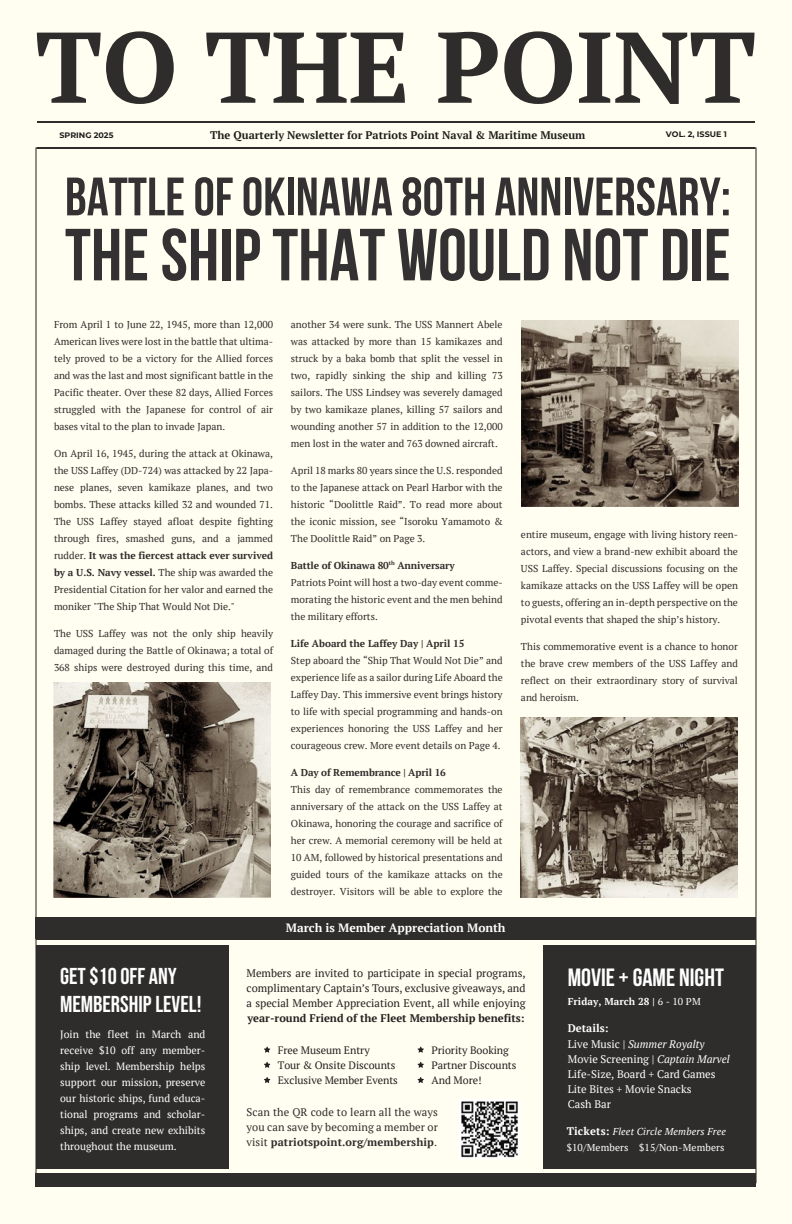
<style>
.page{position:relative;width:792px;height:1224px;background:#fffef0}
.page>*{position:absolute;margin:0;border:0;box-sizing:border-box;transform-origin:0 0}
.t1{font:700 100.2px "PT Serif";color:#2e2d2c}
.t2{font:700 73.6px "Bebas Neue";color:#333132}
.t3{font:700 54px "Bebas Neue";letter-spacing:.005em;color:#333132}
.t4{font:700 25px "Bebas Neue";color:#fff}
.t5{font:23px/27.6px "Bebas Neue";color:#fff}
.t6{font:700 12px "PT Serif";color:#fff}
.t7{font:11px/15px "PT Serif";color:#231f20;text-align:justify}
.t8{font:11px/15px "PT Serif";letter-spacing:.01em;color:#2e2d2c;text-align:justify}
.t9{font:11px/15px "PT Serif";color:#fff}
.t10{font:700 11px "PT Serif";color:#1d1d1b}
.t11{font:700 11px "PT Serif";color:#231f20}
.t12{font:italic 11px/16px "PT Serif";color:#fff}
.t13{font:10.7px/15px "PT Serif";letter-spacing:-.005em;color:#231f20}
.t14{font:10.5px/16px "PT Serif";color:#fff;text-align:justify}
.t15{font:10px/17px "PT Serif";color:#2e2d2c;text-align:justify}
.t16{font:10px/16px "PT Serif";letter-spacing:.015em;color:#fff}
.t17{font:700 10px "PT Serif";color:#2e2d2c}
.t18{font:700 10px "PT Serif";letter-spacing:.01em;color:#fff}
.t19{font:700 8px "Montserrat";color:#1d1d1b}
.s1{font-weight:700}
.s2{font-weight:400}
.s3{font-weight:700;font-style:normal}
.s4{font-style:normal}
.s5{font-style:italic}
.s6{font-weight:700;font-size:11px}
</style>
<div class="page">
<hr style="left:37px;top:121px;width:718px;height:2px;background:#2e2d2c">
<hr style="left:37px;top:147px;width:718px;height:2px;background:#2e2d2c">
<div style="left:36px;top:1174px;width:720px;height:13px;background:#2e2d2c"></div>
<div style="left:36px;top:945px;width:192px;height:223px;background:#2e2d2c"></div>
<svg style="left:264px;top:1047px;width:6px;height:6px"></svg>
<svg style="left:264px;top:1062px;width:6px;height:6px"></svg>
<svg style="left:264px;top:1077px;width:6px;height:6px"></svg>
<svg style="left:417px;top:1047px;width:7px;height:6px"></svg>
<svg style="left:417px;top:1062px;width:7px;height:6px"></svg>
<svg style="left:417px;top:1077px;width:7px;height:6px"></svg>
<hr style="left:36px;top:938px;width:720px;height:2px;background:#2e2d2c">
<div style="left:544px;top:945px;width:212px;height:224px;background:#2e2d2c"></div>
<div style="left:36px;top:918px;width:720px;height:21px;background:#2e2d2c"></div>
<img style="left:521px;top:320px;width:218px;height:186px">
<img style="left:459px;top:1099px;width:60px;height:60px">
<img style="left:54px;top:683px;width:216px;height:215px">
<img style="left:521px;top:718px;width:217px;height:180px">
<h1 class="t1" style="left:35px;top:2px;width:722px">TO THE POINT</h1>
<p class="t19" style="left:59px;top:129px;width:55px">SPRING 2025</p>
<p class="t10" style="left:210px;top:128px;width:377px">The Quarterly Newsletter for Patriots Point Naval &amp; Maritime Museum</p>
<p class="t19" style="left:666px;top:128px;width:62px">VOL. 2, ISSUE 1</p>
<h3 class="t3" style="left:65px;top:167px;width:667px">BATTLE OF OKINAWA 80TH ANNIVERSARY:</h3>
<h2 class="t2" style="left:65px;top:215px;width:667px">THE SHIP THAT WOULD NOT DIE</h2>
<p class="t15" style="left:54px;top:315px;width:221px">From April 1 to June 22, 1945, more than 12,000<br>American lives were lost in the battle that ultima&shy;tely proved to be a victory for the Allied forces and was the last and most significant battle in the Pacific theater. Over these 82 days, Allied Forces struggled with the Japanese for control of air bases vital to the plan to invade Japan.</p>
<p class="t15" style="left:54px;top:444px;width:221px">On April 16, 1945, during the attack at Okinawa, the USS Laffey (DD-724) was attacked by 22 Japa&shy;nese planes, seven kamikaze planes, and two bombs. These attacks killed 32 and wounded 71.<br>The USS Laffey stayed afloat despite fighting through fires, smashed guns, and a jammed rudder. <span class="s1">It was the fiercest attack ever survived by a U.S. Navy vessel.</span> The ship was awarded the Presidential Citation for her valor and earned the moniker "The Ship That Would Not Die."</p>
<p class="t15" style="left:54px;top:624px;width:221px">The USS Laffey was not the only ship heavily damaged during the Battle of Okinawa; a total of 368 ships were destroyed during this time, and</p>
<p class="t15" style="left:291px;top:315px;width:213px">another 34 were sunk. The USS Mannert Abele was attacked by more than 15 kamikazes and struck by a baka bomb that split the vessel in two, rapidly sinking the ship and killing 73 sailors. The USS Lindsey was severely damaged by two kamikaze planes, killing 57 sailors and wounding another 57 in addition to the 12,000 men lost in the water and 763 downed aircraft.</p>
<p class="t15" style="left:291px;top:461px;width:213px">April 18 marks 80 years since the U.S. responded to the Japanese attack on Pearl Harbor with the historic “Doolittle Raid”. To read more about the iconic mission, see “Isoroku Yamamoto &amp; The Doolittle Raid” on Page 3.</p>
<p class="t15" style="left:291px;top:556px;width:213px;text-align:left"><span class="s1">Battle of Okinawa 80</span><sup>th</sup> <span class="s1">Anniversary<br></span>Patriots Point will host a two-day event comme&shy;morating the historic event and the men behind the military efforts.</p>
<p class="t17" style="left:291px;top:636px;width:175px">Life Aboard the Laffey Day | April 15</p>
<p class="t15" style="left:291px;top:651px;width:213px">Step aboard the “Ship That Would Not Die” and experience life as a sailor during Life Aboard the Laffey Day. This immersive event brings history to life with special programming and hands-on experiences honoring the USS Laffey and her courageous crew. More event details on Page 4.</p>
<p class="t17" style="left:291px;top:765px;width:156px">A Day of Remembrance | April 16</p>
<p class="t15" style="left:291px;top:780px;width:213px">This day of remembrance commemorates the anniversary of the attack on the USS Laffey at Okinawa, honoring the courage and sacrifice of her crew. A memorial ceremony will be held at 10 AM, followed by historical presentations and guided tours of the kamikaze attacks on the destroyer. Visitors will be able to explore the</p>
<p class="t15" style="left:521px;top:526px;width:218px">entire museum, engage with living history reen&shy;actors, and view a brand-new exhibit aboard the USS Laffey. Special discussions focusing on the kamikaze attacks on the USS Laffey will be open to guests, offering an in-depth perspective on the pivotal events that shaped the ship’s history.</p>
<p class="t15" style="left:521px;top:638px;width:218px">This commemorative event is a chance to honor the brave crew members of the USS Laffey and reflect on their extraordinary story of survival and heroism.</p>
<h3 class="t5" style="left:60px;top:962px;width:143px">GET <span class="s1">$10 OFF</span> ANY<br>MEMBERSHIP LEVEL!</h3>
<p class="t14" style="left:60px;top:1026px;width:147px">Join the fleet in March and receive $10 off any member&shy;ship level. Membership helps support our mission, preserve our historic ships, fund educa&shy;tional programs and scholar&shy;ships, and create new exhibits throughout the museum.</p>
<p class="t6" style="left:286px;top:920px;width:221px">March is Member Appreciation Month</p>
<p class="t7" style="left:247px;top:965px;width:281px">Members are invited to participate in special programs, complimentary Captain’s Tours, exclusive giveaways, and a special Member Appreciation Event, all while enjoying</p>
<p class="t11" style="left:247px;top:1011px;width:279px">year-round Friend of the Fleet Membership benefits:</p>
<p class="t13" style="left:278px;top:1042px;width:122px">Free Museum Entry<br>Tour &amp; Onsite Discounts<br>Exclusive Member Events</p>
<p class="t13" style="left:432px;top:1042px;width:87px">Priority Booking<br>Partner Discounts<br>And More!</p>
<p class="t8" style="left:247px;top:1105px;width:193px">Scan the QR code to learn all the ways you can save by becoming a member or visit <span class="s1">patriotspoint.org/membership</span>.</p>
<h3 class="t4" style="left:568px;top:963px;width:158px">MOVIE + GAME NIGHT</h3>
<p class="t18" style="left:568px;top:995px;width:135px">Friday, March 28 | <span class="s2">6 - 10 PM</span></p>
<p class="t12" style="left:568px;top:1020px;width:138px"><span class="s3">Details:<br></span><span class="s4">Live Music |</span> Summer Royalty</p>
<p class="t9" style="left:568px;top:1052px;width:163px">Movie Screening | <span class="s5">Captain Marvel<br></span>Life-Size, Board + Card Games<br>Lite Bites + Movie Snacks<br>Cash Bar</p>
<p class="t16" style="left:567px;top:1123px;width:161px"><span class="s6">Tickets:</span> <span class="s5">Fleet Circle Members Free </span>$10/Members $15/Non-Members</p>
</div>
